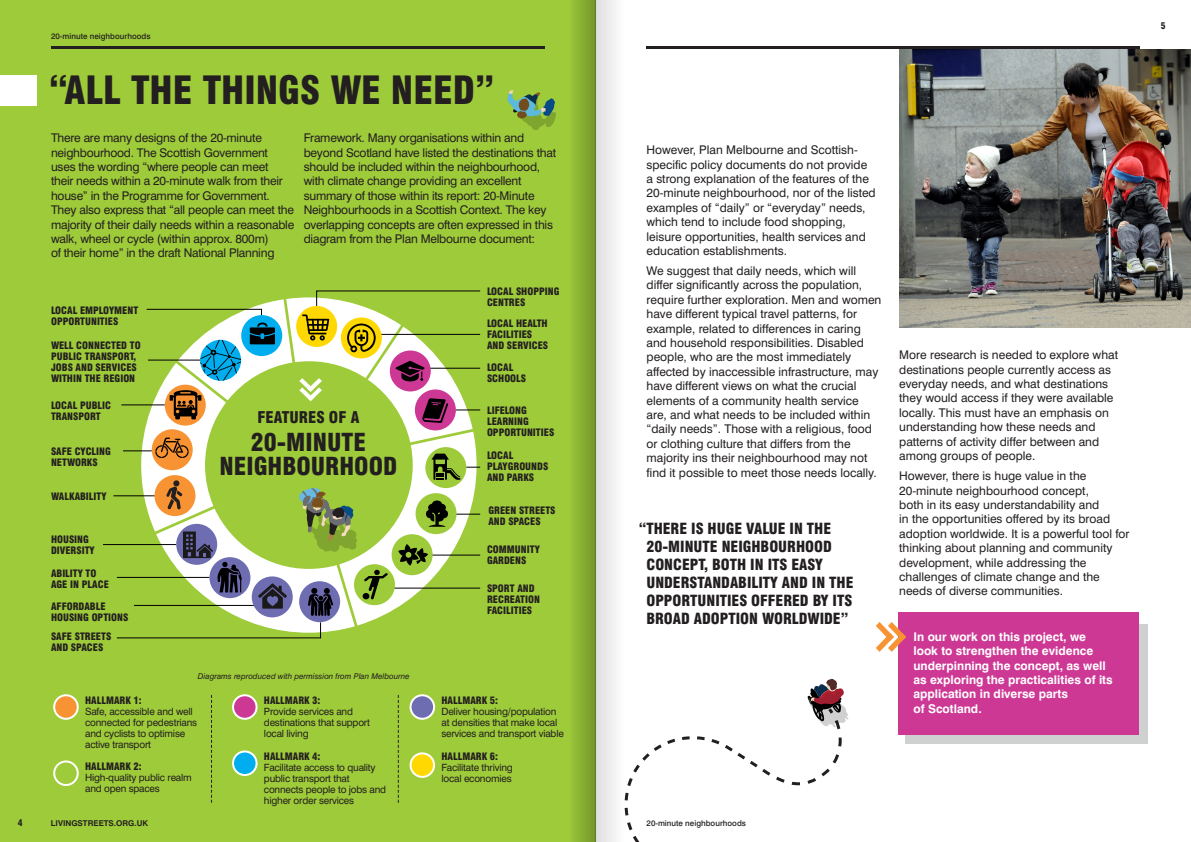
<style>
.page{position:relative;width:1191px;height:842px;background:#fff}
.page>*{position:absolute;margin:0;border:0;box-sizing:border-box;transform-origin:0 0}
.t1{font:900 condensed 38px "Swiss 721 BT";color:#231f20}
.t2{font:900 condensed 24.2px/24.6px "Swiss 721 BT";color:#231f20;text-align:center}
.t3{font:900 condensed 15.8px "Swiss 721 BT";color:#231f20}
.t4{font:900 condensed 15px/18px "Swiss 721 BT";color:#231f20}
.Body_Copy_1{font:12px/14.4px "Swiss 721 BT";color:#231f20}
.Body_Copy_1-2{font:12px/14.4px "Swiss 721 BT";letter-spacing:-.02em;color:#231f20}
.Body_Copy_1-3{font:700 12px/14.4px "Swiss 721 BT";color:#fff}
.Body_Copy_1-4{font:900 condensed 10px/11px "Swiss 721 BT";color:#231f20}
.Body_Copy_1-5{font:10px/11px "Swiss 721 BT";letter-spacing:-.02em;color:#231f20}
.t5{font:900 condensed 9px "Swiss 721 BT";color:#231f20}
.t6{font:italic 8px "Swiss 721 BT";color:#231f20}
.t7{font:500 8px "Swiss 721 BT";color:#231f20}
.t8{font:700 8px "Swiss 721 BT";color:#231f20}
</style>
<div class="page">
<div style="left:905px;top:625px;width:242px;height:119px;background:#cfd1d0"></div>
<div style="left:898px;top:613px;width:241px;height:122px;background:#ce3895"></div>
<div style="left:0;top:0;width:595px;height:842px;background:#9ecb3a"></div>
<img style="left:899px;top:49px;width:292px;height:279px">
<div style="left:0;top:75px;width:37px;height:30px;background:#fff"></div>
<svg style="left:876px;top:622px;width:30px;height:30px"></svg>
<svg style="left:624px;top:679px;width:224px;height:163px"></svg>
<svg style="left:507px;top:90px;width:49px;height:40px"></svg>
<hr style="left:103px;top:544px;width:73px;height:1px;background:#000001">
<hr style="left:113px;top:496px;width:41px;height:1px;background:#000001">
<svg style="left:116px;top:290px;width:364px;height:348px"></svg>
<div style="left:54px;top:695px;width:24px;height:24px;background:#f79332;border-radius:50%"></div>
<div style="left:53px;top:694px;width:26px;height:26px;border:2px solid #fff;border-radius:50%"></div>
<div style="left:53px;top:760px;width:26px;height:26px;border:2px solid #fff;border-radius:50%"></div>
<div style="left:233px;top:695px;width:23px;height:24px;background:#ce3895;border-radius:50%"></div>
<div style="left:232px;top:694px;width:25px;height:26px;border:2px solid #fff;border-radius:50%"></div>
<div style="left:233px;top:751px;width:23px;height:24px;background:#00aeef;border-radius:50%"></div>
<div style="left:232px;top:750px;width:25px;height:26px;border:2px solid #fff;border-radius:50%"></div>
<div style="left:410px;top:695px;width:24px;height:24px;background:#6f6db2;border-radius:50%"></div>
<div style="left:409px;top:694px;width:26px;height:26px;border:2px solid #fff;border-radius:50%"></div>
<div style="left:410px;top:753px;width:24px;height:24px;background:#ffd801;border-radius:50%"></div>
<div style="left:409px;top:752px;width:26px;height:26px;border:2px solid #fff;border-radius:50%"></div>
<svg style="left:211px;top:695px;width:1px;height:108px"></svg>
<svg style="left:398px;top:695px;width:1px;height:108px"></svg>
<hr style="left:51px;top:46px;width:493px;height:3px;background:#231f20">
<hr style="left:646px;top:46px;width:494px;height:3px;background:#231f20">
<div style="left:568px;top:0;width:28px;height:842px;background:linear-gradient(to right,#9dca39,#74962a)"></div>
<div style="left:595px;top:0;width:28px;height:842px;background:linear-gradient(to right,#ddddde,#fcfcfc)"></div>
<p class="t7" style="left:51px;top:31px;width:101px">20-minute neighbourhoods</p>
<p class="t1" style="left:49px;top:67px;width:447px">“ALL THE THINGS WE NEED”</p>
<p class="Body_Copy_1-2" style="left:51px;top:131px;width:245px">There are many designs of the 20-minute neighbourhood. The Scottish Government uses the wording “where people can meet<br>their needs within a 20-minute walk from their house” in the Programme for Government.<br>They also express that “all people can meet the majority of their daily needs within a reasonable walk, wheel or cycle (within approx. 800m)<br>of their home” in the draft National Planning</p>
<p class="Body_Copy_1-2" style="left:304px;top:131px;width:254px">Framework. Many organisations within and beyond Scotland have listed the destinations that should be included within the neighbourhood, with climate change providing an excellent summary of those within its report: 20-Minute Neighbourhoods in a Scottish Context. The key overlapping concepts are often expressed in this diagram from the Plan Melbourne document:</p>
<p class="Body_Copy_1-4" style="left:51px;top:305px;width:89px">LOCAL EMPLOYMENT</p>
<p class="Body_Copy_1-4" style="left:51px;top:316px;width:69px">OPPORTUNITIES</p>
<p class="Body_Copy_1-4" style="left:51px;top:340px;width:91px">WELL CONNECTED TO<br>PUBLIC TRANSPORT,<br>JOBS AND SERVICES<br>WITHIN THE REGION</p>
<p class="Body_Copy_1-4" style="left:51px;top:399px;width:62px">LOCAL PUBLIC<br>TRANSPORT</p>
<p class="Body_Copy_1-4" style="left:51px;top:446px;width:61px">SAFE CYCLING<br>NETWORKS</p>
<p class="Body_Copy_1-4" style="left:51px;top:491px;width:57px">WALKABILITY</p>
<p class="Body_Copy_1-4" style="left:51px;top:534px;width:45px">HOUSING<br>DIVERSITY</p>
<p class="Body_Copy_1-4" style="left:51px;top:568px;width:59px">ABILITY TO<br>AGE IN PLACE</p>
<p class="Body_Copy_1-4" style="left:51px;top:600px;width:79px">AFFORDABLE<br>HOUSING OPTIONS</p>
<p class="Body_Copy_1-4" style="left:51px;top:631px;width:62px">SAFE STREETS<br>AND SPACES</p>
<p class="t3" style="left:257px;top:408px;width:103px">FEATURES OF A</p>
<p class="t2" style="left:220px;top:430px;width:179px">20-MINUTE<br>NEIGHBOURHOOD</p>
<p class="t6" style="left:198px;top:672px;width:213px">Diagrams reproduced with permission from Plan Melbourne</p>
<p class="Body_Copy_1-4" style="left:85px;top:695px;width:58px">HALLMARK 1:</p>
<p class="Body_Copy_1-5" style="left:85px;top:706px;width:114px">Safe, accessible and well connected for pedestrians and cyclists to optimise active transport</p>
<p class="Body_Copy_1-4" style="left:85px;top:761px;width:58px">HALLMARK 2:</p>
<p class="Body_Copy_1-5" style="left:85px;top:772px;width:108px">High-quality public realm and open spaces</p>
<p class="t5" style="left:18px;top:818px;width:6px">4</p>
<p class="t8" style="left:51px;top:819px;width:99px">LIVINGSTREETS.ORG.UK</p>
<p class="Body_Copy_1-4" style="left:264px;top:695px;width:58px">HALLMARK 3:</p>
<p class="Body_Copy_1-5" style="left:264px;top:706px;width:107px">Provide services and destinations that support local living</p>
<p class="Body_Copy_1-4" style="left:264px;top:750px;width:58px">HALLMARK 4:</p>
<p class="Body_Copy_1-5" style="left:264px;top:761px;width:124px">Facilitate access to quality public transport that connects people to jobs and higher order services</p>
<p class="Body_Copy_1-4" style="left:487px;top:286px;width:74px">LOCAL SHOPPING<br>CENTRES</p>
<p class="Body_Copy_1-4" style="left:487px;top:318px;width:63px">LOCAL HEALTH<br>FACILITIES<br>AND SERVICES</p>
<p class="Body_Copy_1-4" style="left:487px;top:362px;width:41px">LOCAL<br>SCHOOLS</p>
<p class="Body_Copy_1-4" style="left:487px;top:405px;width:69px">LIFELONG<br>LEARNING<br>OPPORTUNITIES</p>
<p class="Body_Copy_1-4" style="left:487px;top:450px;width:63px">LOCAL<br>PLAYGROUNDS<br>AND PARKS</p>
<p class="Body_Copy_1-4" style="left:488px;top:505px;width:69px">GREEN STREETS<br>AND SPACES</p>
<p class="Body_Copy_1-4" style="left:487px;top:544px;width:54px">COMMUNITY<br>GARDENS</p>
<p class="Body_Copy_1-4" style="left:487px;top:582px;width:54px">SPORT AND<br>RECREATION<br>FACILITIES</p>
<p class="Body_Copy_1-4" style="left:441px;top:695px;width:58px">HALLMARK 5:</p>
<p class="Body_Copy_1-5" style="left:441px;top:706px;width:124px">Deliver housing/population at densities that make local services and transport viable</p>
<p class="Body_Copy_1-4" style="left:441px;top:750px;width:58px">HALLMARK 6:</p>
<p class="Body_Copy_1-5" style="left:441px;top:761px;width:73px">Facilitate thriving local economies</p>
<p class="t5" style="left:1160px;top:20px;width:6px">5</p>
<p class="Body_Copy_1" style="left:646px;top:143px;width:231px">However, Plan Melbourne and Scottish&shy;specific policy documents do not provide a strong explanation of the features of the 20-minute neighbourhood, nor of the listed examples of “daily” or “everyday” needs, which tend to include food shopping, leisure opportunities, health services and education establishments.</p>
<p class="Body_Copy_1" style="left:646px;top:263px;width:236px">We suggest that daily needs, which will differ significantly across the population, require further exploration. Men and women have different typical travel patterns, for example, related to differences in caring and household responsibilities. Disabled people, who are the most immediately affected by inaccessible infrastructure, may have different views on what the crucial elements of a community health service are, and what needs to be included within “daily needs”. Those with a religious, food or clothing culture that differs from the majority ins their neighbourhood may not find it possible to meet those needs locally.</p>
<p class="t4" style="left:646px;top:519px;width:209px;text-indent:-8px">“THERE IS HUGE VALUE IN THE<br>20-MINUTE NEIGHBOURHOOD<br>CONCEPT, BOTH IN ITS EASY<br>UNDERSTANDABILITY AND IN THE<br>OPPORTUNITIES OFFERED BY ITS<br>BROAD ADOPTION WORLDWIDE”</p>
<p class="Body_Copy_1" style="left:899px;top:348px;width:220px">More research is needed to explore what destinations people currently access as everyday needs, and what destinations they would access if they were available locally. This must have an emphasis on understanding how these needs and patterns of activity differ between and among groups of people.</p>
<p class="Body_Copy_1" style="left:899px;top:469px;width:232px">However, there is huge value in the 20-minute neighbourhood concept,<br>both in its easy understandability and<br>in the opportunities offered by its broad adoption worldwide. It is a powerful tool for thinking about planning and community development, while addressing the challenges of climate change and the needs of diverse communities.</p>
<p class="Body_Copy_1-3" style="left:913px;top:629px;width:201px">In our work on this project, we look to strengthen the evidence underpinning the concept, as well as exploring the practicalities of its application in diverse parts<br>of Scotland.</p>
<p class="t7" style="left:646px;top:818px;width:101px">20-minute neighbourhoods</p>
</div>
